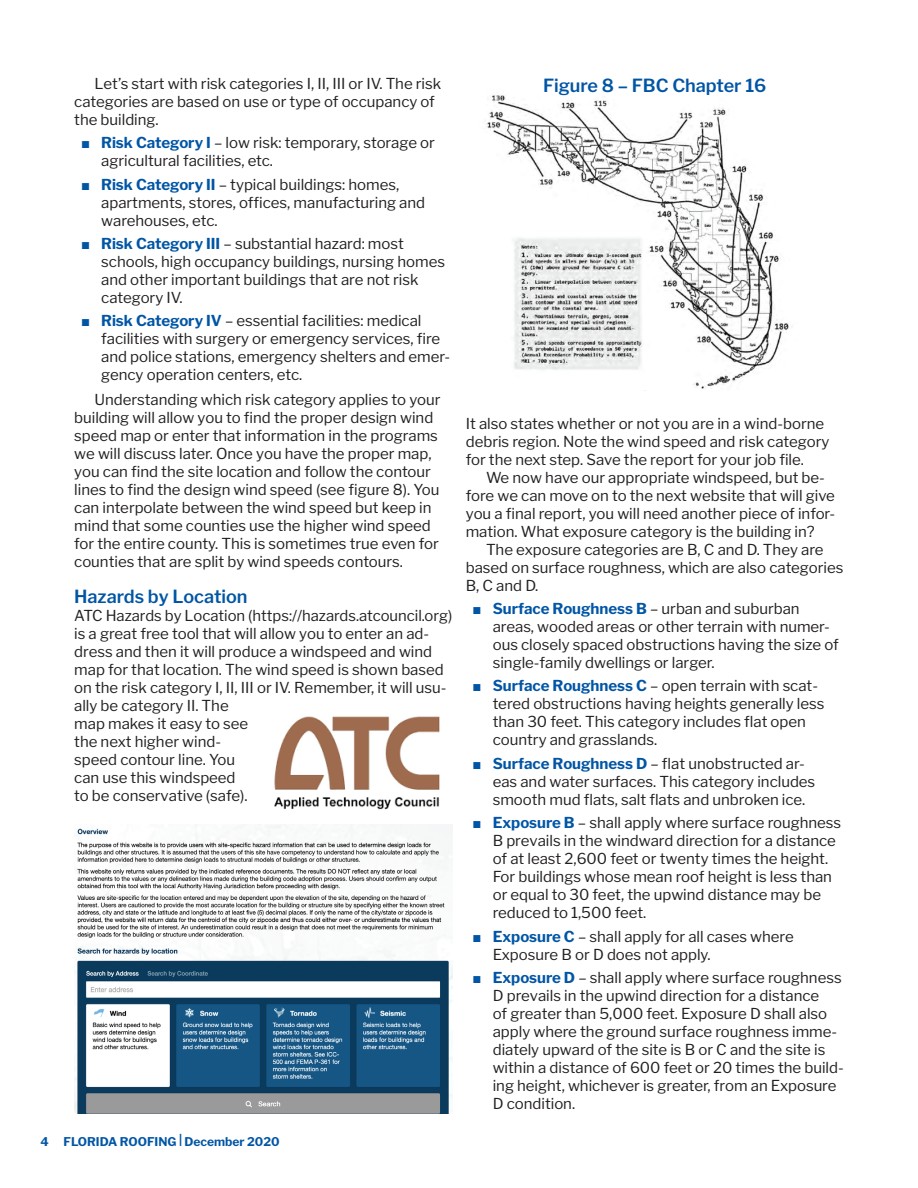
<style>
.page{position:relative;width:918px;height:1188px;background:#fff}
.page>*{position:absolute;margin:0;border:0;box-sizing:border-box;transform-origin:0 0}
.t1{font:600 18px "Libre Franklin";color:#0155a5}
.t2{font:15px/18px "Libre Franklin";color:#231f20}
.t3{font:700 12px "Libre Franklin";color:#0155a5}
.s1{font-family:"Arial";font-weight:900;color:#0155a5}
.s2{font-weight:700;color:#0155a5}
</style>
<div class="page">
<img style="left:74px;top:825px;width:378px;height:289px">
<img style="left:485px;top:95px;width:304px;height:294px">
<img style="left:274px;top:716px;width:166px;height:94px">
<p class="t2" style="left:74px;top:74px;width:369px;text-indent:20px">Let’s start with risk categories I, II, III or IV. The risk categories are based on use or type of occupancy of the building.</p>
<p class="t2" style="left:101px;top:134px;width:335px;text-indent:-20px"><span class="s1">■</span> <span class="s2">Risk Category I</span> – low risk: temporary, storage or agricultural facilities, etc.</p>
<p class="t2" style="left:101px;top:175px;width:325px;text-indent:-20px"><span class="s1">■</span> <span class="s2">Risk Category II</span> – typical buildings: homes, apartments, stores, offices, manufacturing and warehouses, etc.</p>
<p class="t2" style="left:101px;top:235px;width:345px;text-indent:-20px"><span class="s1">■</span> <span class="s2">Risk Category III</span> – substantial hazard: most schools, high occupancy buildings, nursing homes and other important buildings that are not risk category IV.</p>
<p class="t2" style="left:101px;top:312px;width:350px;text-indent:-20px"><span class="s1">■</span> <span class="s2">Risk Category IV</span> – essential facilities: medical facilities with surgery or emergency services, fire and police stations, emergency shelters and emer&shy;gency operation centers, etc.</p>
<p class="t2" style="left:74px;top:391px;width:368px;text-indent:20px">Understanding which risk category applies to your building will allow you to find the proper design wind speed map or enter that information in the programs we will discuss later. Once you have the proper map, you can find the site location and follow the contour lines to find the design wind speed (see figure 8). You can interpolate between the wind speed but keep in mind that some counties use the higher wind speed for the entire county. This is sometimes true even for counties that are split by wind speeds contours.</p>
<p class="t1" style="left:74px;top:586px;width:175px">Hazards by Location</p>
<p class="t2" style="left:74px;top:607px;width:380px">ATC Hazards by Location (https://hazards.atcouncil.org) is a great free tool that will allow you to enter an ad&shy;dress and then it will produce a windspeed and wind map for that location. The wind speed is shown based on the risk category I, II, III or IV. Remember, it will usu&shy;ally be category II. The<br>map makes it easy to see<br>the next higher wind-<br>speed contour line. You<br>can use this windspeed<br>to be conservative (safe).</p>
<p class="t3" style="left:40px;top:1134px;width:241px">4 FLORIDA ROOFING | December 2020</p>
<p class="t1" style="left:543px;top:74px;width:225px">Figure 8 – FBC Chapter 16</p>
<p class="t2" style="left:466px;top:414px;width:365px">It also states whether or not you are in a wind-borne debris region. Note the wind speed and risk category for the next step. Save the report for your job file.</p>
<p class="t2" style="left:466px;top:468px;width:371px;text-indent:20px">We now have our appropriate windspeed, but be&shy;fore we can move on to the next website that will give you a final report, you will need another piece of infor&shy;mation. What exposure category is the building in?</p>
<p class="t2" style="left:466px;top:540px;width:379px;text-indent:20px">The exposure categories are B, C and D. They are based on surface roughness, which are also categories<br>B, C and D.</p>
<p class="t2" style="left:493px;top:600px;width:348px;text-indent:-20px"><span class="s1">■</span> <span class="s2">Surface Roughness B</span> – urban and suburban areas, wooded areas or other terrain with numer&shy;ous closely spaced obstructions having the size of single-family dwellings or larger.</p>
<p class="t2" style="left:493px;top:677px;width:333px;text-indent:-20px"><span class="s1">■</span> <span class="s2">Surface Roughness C</span> – open terrain with scat&shy;tered obstructions having heights generally less than 30 feet. This category includes flat open country and grasslands.</p>
<p class="t2" style="left:493px;top:754px;width:324px;text-indent:-20px"><span class="s1">■</span> <span class="s2">Surface Roughness D</span> – flat unobstructed ar&shy;eas and water surfaces. This category includes smooth mud flats, salt flats and unbroken ice.</p>
<p class="t2" style="left:493px;top:814px;width:350px;text-indent:-20px"><span class="s1">■</span> <span class="s2">Exposure B</span> – shall apply where surface roughness B prevails in the windward direction for a distance of at least 2,600 feet or twenty times the height.<br>For buildings whose mean roof height is less than or equal to 30 feet, the upwind distance may be reduced to 1,500 feet.</p>
<p class="t2" style="left:493px;top:927px;width:303px;text-indent:-20px"><span class="s1">■</span> <span class="s2">Exposure C</span> – shall apply for all cases where<br>Exposure B or D does not apply.</p>
<p class="t2" style="left:493px;top:969px;width:353px;text-indent:-20px"><span class="s1">■</span> <span class="s2">Exposure D</span> – shall apply where surface roughness D prevails in the upwind direction for a distance<br>of greater than 5,000 feet. Exposure D shall also apply where the ground surface roughness imme&shy;diately upward of the site is B or C and the site is within a distance of 600 feet or 20 times the build&shy;ing height, whichever is greater, from an Exposure D condition.</p>
</div>
